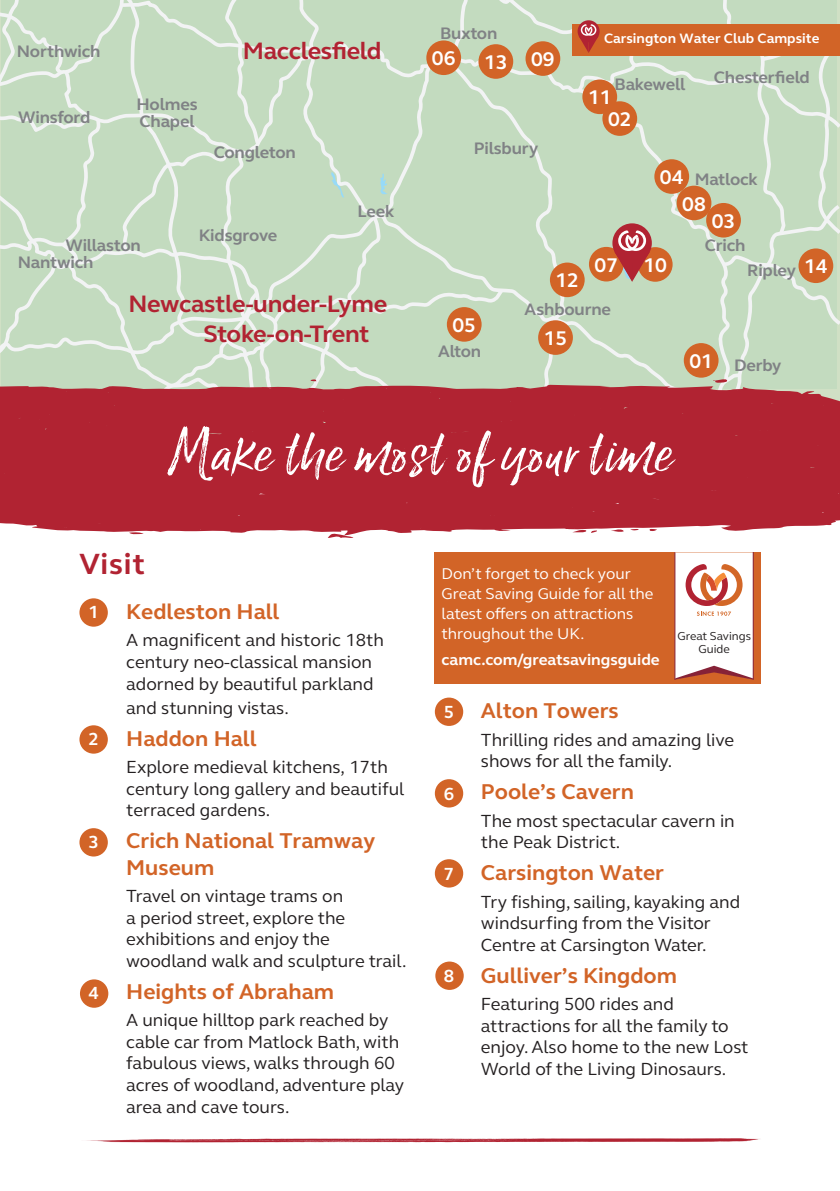
<style>
.page{position:relative;width:840px;height:1191px;background:#fff}
.page>*{position:absolute;margin:0;border:0;box-sizing:border-box;transform-origin:0 0}
.t1{font:68px "Lucky Fellas Win";letter-spacing:.025em;color:#fff}
.SL_Heading{font:700 30px "FS Elliot";letter-spacing:.025em;color:#b12332}
.t2{font:700 24.4px "FS Elliot";letter-spacing:-.01em;color:#b12332}
.SL_Attraction_Title{font:700 22px/26.4px "FS Elliot";color:#d26427}
.t3{font:700 20.4px "FS Elliot";color:#fff}
.SL_Attraction_Copy{font:18px/21.6px "FS Elliot";color:#231f20}
.SL_Attraction_Copy-2{font:700 18px "FS Elliot";color:#fff}
.t4{font:700 17px/17px "FS Elliot";letter-spacing:-.01em;color:#808285}
.t5{font:16px/20px "FS Elliot";color:#fff}
.t6{font:700 16px "FS Elliot";color:#fff}
.SL_Attraction_Title-2{font:700 14px "FS Elliot";color:#fff}
.t7{font:11.8px/13.4px "FS Elliot";color:#231f20;text-align:center}
</style>
<div class="page">
<div style="left:506px;top:0;width:204px;height:46px;background:#c3dbbf"></div>
<div style="left:506px;top:46px;width:204px;height:339px;background:#c3dbbf"></div>
<svg style="left:574px;top:60px;width:65px;height:35px;background:#cadec6"></svg>
<div style="left:525px;top:41px;width:35px;height:35px;background:#d26427;border-radius:50%"></div>
<div style="left:549px;top:262px;width:35px;height:35px;background:#d26427;border-radius:50%"></div>
<div style="left:637px;top:247px;width:35px;height:35px;background:#d26427;border-radius:50%"></div>
<div style="left:654px;top:159px;width:34px;height:35px;background:#d26427;border-radius:50%"></div>
<div style="left:602px;top:101px;width:34px;height:35px;background:#d26427;border-radius:50%"></div>
<svg style="left:705px;top:203px;width:35px;height:34px"></svg>
<div style="left:588px;top:247px;width:35px;height:34px;background:#d26427;border-radius:50%"></div>
<div style="left:582px;top:79px;width:34px;height:35px;background:#d26427;border-radius:50%"></div>
<div style="left:478px;top:44px;width:35px;height:35px;background:#d26427;border-radius:50%"></div>
<div style="left:538px;top:320px;width:34px;height:35px;background:#d26427;border-radius:50%"></div>
<div style="left:683px;top:343px;width:35px;height:35px;background:#d26427;border-radius:50%"></div>
<div style="left:676px;top:186px;width:35px;height:34px;background:#d26427;border-radius:50%"></div>
<div style="left:79px;top:725px;width:29px;height:28px;background:#d26427;border-radius:50%"></div>
<div style="left:79px;top:828px;width:29px;height:28px;background:#d26427;border-radius:50%"></div>
<div style="left:80px;top:979px;width:28px;height:28px;background:#d26427;border-radius:50%"></div>
<div style="left:79px;top:598px;width:29px;height:28px;background:#d26427;border-radius:50%"></div>
<div style="left:434px;top:779px;width:29px;height:28px;background:#d26427;border-radius:50%"></div>
<div style="left:434px;top:859px;width:29px;height:28px;background:#d26427;border-radius:50%"></div>
<div style="left:434px;top:697px;width:29px;height:29px;background:#d26427;border-radius:50%"></div>
<div style="left:435px;top:961px;width:28px;height:29px;background:#d26427;border-radius:50%"></div>
<svg style="left:86px;top:1138px;width:674px;height:5px"></svg>
<div style="left:572px;top:24px;width:267px;height:31px;background:#d26427"></div>
<svg style="left:577px;top:20px;width:22px;height:22px"></svg>
<svg style="left:578px;top:24px;width:20px;height:29px"></svg>
<div style="left:612px;top:223px;width:39px;height:40px;background:#b12332;border-radius:50%"></div>
<svg style="left:614px;top:230px;width:35px;height:52px"></svg>
<svg style="left:710px;top:0;width:129px;height:385px;background:#c8cdb0"></svg>
<div style="left:0;top:385px;width:839px;height:149px;background:#b12332"></div>
<svg style="left:0;top:0;width:506px;height:397px;background:#c7d7be"></svg>
<svg style="left:610px;top:528px;width:13px;height:4px"></svg>
<svg style="left:648px;top:529px;width:8px;height:2px"></svg>
<svg style="left:572px;top:529px;width:25px;height:4px"></svg>
<svg style="left:129px;top:532px;width:15px;height:3px"></svg>
<svg style="left:327px;top:533px;width:26px;height:5px"></svg>
<div style="left:434px;top:552px;width:326px;height:131px;background:#d26427"></div>
<svg style="left:674px;top:552px;width:78px;height:127px;background:#f0d8d3"></svg>
<hr style="left:752px;top:552px;width:1px;height:127px;background:#862237">
<p class="t4" style="left:17px;top:43px;width:85px">Northwich</p>
<p class="t4" style="left:18px;top:108px;width:74px">Winsford</p>
<p class="t4" style="left:136px;top:96px;width:63px">Holmes<br>Chapel</p>
<p class="t2" style="left:243px;top:34px;width:140px">Macclesfield</p>
<p class="t4" style="left:214px;top:144px;width:84px">Congleton</p>
<p class="t4" style="left:357px;top:202px;width:38px">Leek</p>
<p class="t4" style="left:65px;top:236px;width:77px">Willaston</p>
<p class="t4" style="left:18px;top:253px;width:77px">Nantwich</p>
<p class="t4" style="left:199px;top:226px;width:80px">Kidsgrove</p>
<p class="t2" style="left:128px;top:287px;width:260px">Newcastle-under-Lyme</p>
<p class="t2" style="left:203px;top:317px;width:167px">Stoke-on-Trent</p>
<p class="t4" style="left:440px;top:25px;width:59px">Buxton</p>
<p class="t3" style="left:431px;top:45px;width:25px">06</p>
<p class="t3" style="left:484px;top:49px;width:25px">13</p>
<p class="t3" style="left:531px;top:46px;width:25px">09</p>
<p class="t4" style="left:473px;top:140px;width:66px">Pilsbury</p>
<p class="t3" style="left:555px;top:267px;width:25px">12</p>
<p class="SL_Attraction_Title-2" style="left:603px;top:29px;width:217px">Carsington Water Club Campsite</p>
<p class="t4" style="left:614px;top:75px;width:72px">Bakewell</p>
<p class="t3" style="left:587px;top:84px;width:25px">11</p>
<p class="t3" style="left:607px;top:106px;width:25px">02</p>
<p class="t4" style="left:713px;top:68px;width:97px">Chesterfield</p>
<p class="t3" style="left:659px;top:164px;width:25px">04</p>
<p class="t4" style="left:694px;top:171px;width:65px">Matlock</p>
<p class="t3" style="left:682px;top:190px;width:25px">08</p>
<p class="t3" style="left:711px;top:207px;width:25px">03</p>
<p class="t3" style="left:594px;top:251px;width:25px">07</p>
<p class="t3" style="left:643px;top:251px;width:25px">10</p>
<p class="t4" style="left:704px;top:236px;width:42px">Crich</p>
<p class="t4" style="left:746px;top:261px;width:50px">Ripley</p>
<p class="t3" style="left:803px;top:253px;width:25px">14</p>
<p class="t3" style="left:452px;top:311px;width:25px">05</p>
<p class="t4" style="left:438px;top:342px;width:44px">Alton</p>
<p class="t4" style="left:524px;top:301px;width:88px">Ashbourne</p>
<p class="t3" style="left:543px;top:325px;width:25px">15</p>
<p class="t3" style="left:689px;top:347px;width:25px">01</p>
<p class="t4" style="left:733px;top:356px;width:49px">Derby</p>
<p class="t1" style="left:168px;top:409px;width:504px">Make the most of your time</p>
<p class="SL_Heading" style="left:79px;top:544px;width:67px">Visit</p>
<p class="SL_Attraction_Title" style="left:126px;top:598px;width:154px">Kedleston Hall</p>
<p class="SL_Attraction_Copy" style="left:126px;top:629px;width:259px">A magnificent and historic 18th century neo-classical mansion adorned by beautiful parkland</p>
<p class="SL_Attraction_Copy" style="left:126px;top:696px;width:164px">and stunning vistas.</p>
<p class="SL_Attraction_Title" style="left:126px;top:724px;width:132px">Haddon Hall</p>
<p class="SL_Attraction_Copy" style="left:126px;top:755px;width:279px">Explore medieval kitchens, 17th century long gallery and beautiful terraced gardens.</p>
<p class="SL_Attraction_Title" style="left:126px;top:827px;width:250px">Crich National Tramway<br>Museum</p>
<p class="SL_Attraction_Copy" style="left:126px;top:884px;width:281px">Travel on vintage trams on<br>a period street, explore the exhibitions and enjoy the woodland walk and sculpture trail.</p>
<p class="SL_Attraction_Title" style="left:126px;top:978px;width:209px">Heights of Abraham</p>
<p class="SL_Attraction_Copy" style="left:126px;top:1008px;width:279px">A unique hilltop park reached by cable car from Matlock Bath, with fabulous views, walks through 60 acres of woodland, adventure play area and cave tours.</p>
<p class="SL_Attraction_Copy-2" style="left:88px;top:599px;width:12px">1</p>
<p class="SL_Attraction_Copy-2" style="left:88px;top:726px;width:12px">2</p>
<p class="SL_Attraction_Copy-2" style="left:88px;top:829px;width:12px">3</p>
<p class="SL_Attraction_Copy-2" style="left:88px;top:980px;width:12px">4</p>
<p class="t5" style="left:441px;top:563px;width:213px">Don’t forget to check your<br>Great Saving Guide for all the latest offers on attractions throughout the UK.</p>
<p class="t6" style="left:441px;top:648px;width:220px">camc.com/greatsavingsguide</p>
<p class="t7" style="left:677px;top:629px;width:75px">Great Savings<br>Guide</p>
<p class="SL_Attraction_Copy-2" style="left:443px;top:699px;width:12px">5</p>
<p class="SL_Attraction_Copy-2" style="left:443px;top:781px;width:12px">6</p>
<p class="SL_Attraction_Copy-2" style="left:443px;top:862px;width:12px">7</p>
<p class="SL_Attraction_Copy-2" style="left:443px;top:964px;width:12px">8</p>
<p class="SL_Attraction_Title" style="left:480px;top:697px;width:139px">Alton Towers</p>
<p class="SL_Attraction_Copy" style="left:480px;top:728px;width:254px">Thrilling rides and amazing live shows for all the family.</p>
<p class="SL_Attraction_Title" style="left:480px;top:778px;width:154px">Poole’s Cavern</p>
<p class="SL_Attraction_Copy" style="left:480px;top:809px;width:255px">The most spectacular cavern in the Peak District.</p>
<p class="SL_Attraction_Title" style="left:480px;top:859px;width:184px">Carsington Water</p>
<p class="SL_Attraction_Copy" style="left:480px;top:890px;width:260px">Try fishing, sailing, kayaking and windsurfing from the Visitor<br>Centre at Carsington Water.</p>
<p class="SL_Attraction_Title" style="left:480px;top:962px;width:197px">Gulliver’s Kingdom</p>
<p class="SL_Attraction_Copy" style="left:480px;top:992px;width:269px">Featuring 500 rides and attractions for all the family to enjoy. Also home to the new Lost<br>World of the Living Dinosaurs.</p>
</div>
